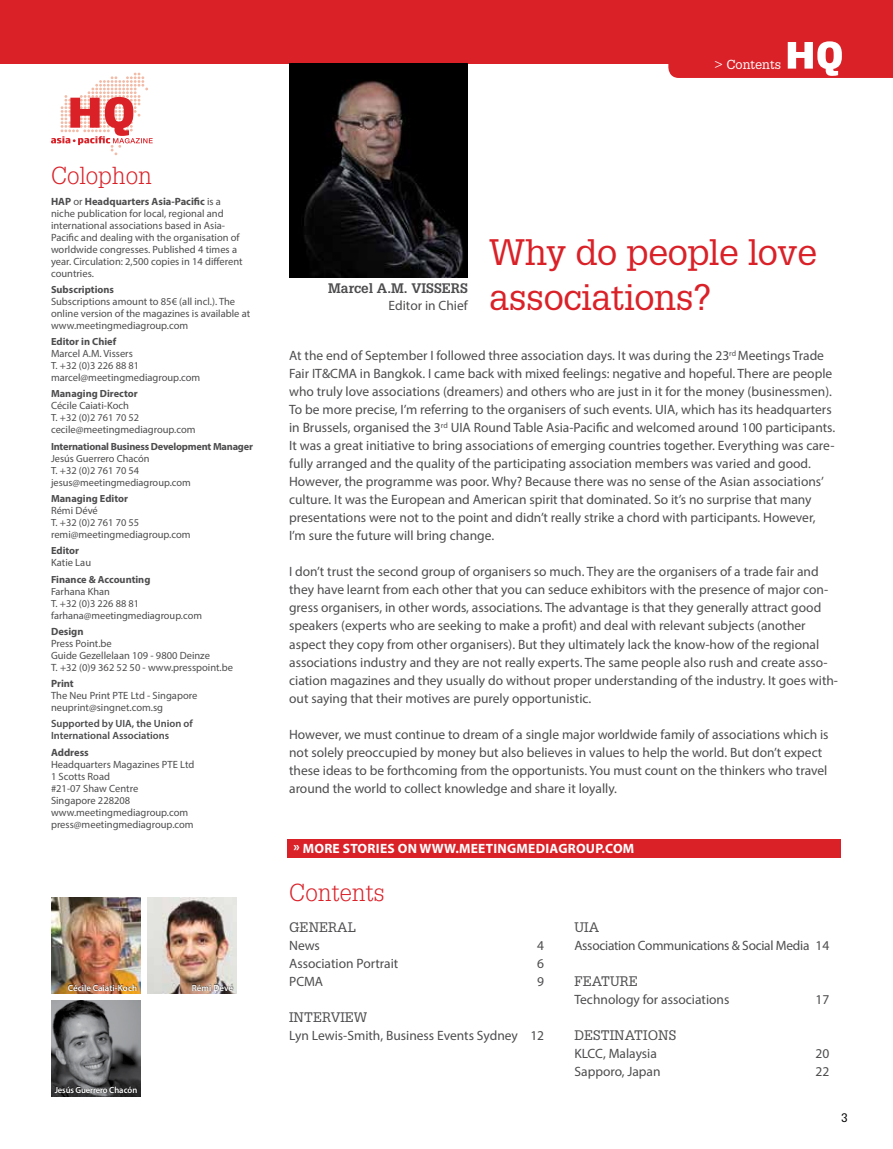
<style>
.page{position:relative;width:893px;height:1149px;background:#fff}
.page>*{position:absolute;margin:0;border:0;box-sizing:border-box;transform-origin:0 0}
.t1{font:36px/45px "Glypha LT";letter-spacing:-.01em;color:#da2128}
.t2{font:300 24px "Glypha LT";letter-spacing:.01em;color:#da2128}
.t3{font:13.5px/18px "Myriad Pro";color:#4d4d4f}
.t4{font:700 13.5px "Myriad Pro";letter-spacing:.02em;color:#fff}
.t5{font:13.5px "Myriad Pro";letter-spacing:-.02em;color:#4d4d4f}
.t6{font:13.5px "Glypha LT";color:#4d4d4f}
.t7{font:700 13.5px "Glypha LT";color:#4d4d4f}
.t8{font:12.75px "Glypha LT";color:#fff}
.t9{font:12px "Glypha LT";color:#000}
.t10{font:10.5px/12px "Myriad Pro";color:#4d4d4f}
.t11{font:600 10.5px/12px "Myriad Pro";color:#4d4d4f}
.t12{font:700 10.5px "Myriad Pro";color:#4d4d4f}
.t13{font:10.35px/12px "Myriad Pro";color:#4d4d4f}
.t14{font:700 10.35px "Myriad Pro";color:#4d4d4f}
.t15{font:700 10.35px "Myriad Pro";letter-spacing:-.02em;color:#4d4d4f}
.t16{font:600 9px "Myriad Pro";letter-spacing:-.005em;color:#fff}
.t17{font:600 9px "Myriad Pro";letter-spacing:-.005em;color:#fff;scale:.96 1}
.s1{font-weight:700}
</style>
<div class="page">
<div style="left:287px;top:839px;width:553px;height:18px;background:#da2128"></div>
<div style="left:0;top:0;width:893px;height:64px;background:#da2128"></div>
<svg style="left:668px;top:41px;width:225px;height:37px"></svg>
<svg style="left:51px;top:73px;width:102px;height:82px"></svg>
<img style="left:289px;top:64px;width:179px;height:213px">
<img style="left:51px;top:897px;width:90px;height:96px">
<div style="left:67px;top:983px;width:70px;height:7px;background:#000;opacity:.75"></div>
<img style="left:147px;top:897px;width:90px;height:96px">
<div style="left:192px;top:983px;width:41px;height:7px;background:#000;opacity:.75"></div>
<img style="left:51px;top:1000px;width:90px;height:95px">
<div style="left:54px;top:1085px;width:84px;height:8px;background:#000;opacity:.75"></div>
<p class="t8" style="left:714px;top:56px;width:68px">&gt; Contents</p>
<h2 class="t2" style="left:51px;top:162px;width:102px">Colophon</h2>
<p class="t10" style="left:51px;top:195px;width:193px"><span class="s1">HAP</span> or <span class="s1">Headquarters Asia-Pacific</span> is a niche publication for local, regional and international associations based in Asia-Pacific and dealing with the organisation of worldwide congresses. Published 4 times a year. Circulation: 2,500 copies in 14 different countries.</p>
<p class="t14" style="left:51px;top:282px;width:65px">Subscriptions</p>
<p class="t10" style="left:51px;top:295px;width:201px">Subscriptions amount to 85€ (all incl.). The online version of the magazines is available at www.meetingmediagroup.com</p>
<p class="t14" style="left:51px;top:335px;width:67px">Editor in Chief</p>
<p class="t10" style="left:51px;top:347px;width:83px">Marcel A.M. Vissers</p>
<p class="t13" style="left:51px;top:359px;width:90px">T. +32 (0)3 226 88 81</p>
<p class="t10" style="left:51px;top:371px;width:151px">marcel@meetingmediagroup.com</p>
<p class="t14" style="left:51px;top:387px;width:88px">Managing Director</p>
<p class="t10" style="left:51px;top:399px;width:80px">Cécile Caiati-Koch</p>
<p class="t13" style="left:51px;top:411px;width:90px">T. +32 (0)2 761 70 52</p>
<p class="t10" style="left:51px;top:423px;width:146px">cecile@meetingmediagroup.com</p>
<p class="t15" style="left:51px;top:439px;width:203px">International Business Development Manager</p>
<p class="t13" style="left:51px;top:452px;width:141px">Jesús Guerrero Chacón<br>T. +32 (0)2 761 70 54 jesus@meetingmediagroup.com</p>
<p class="t14" style="left:51px;top:491px;width:79px">Managing Editor</p>
<p class="t10" style="left:51px;top:504px;width:48px">Rémi Dévé</p>
<p class="t13" style="left:51px;top:516px;width:90px">T. +32 (0)2 761 70 55</p>
<p class="t10" style="left:51px;top:528px;width:141px">remi@meetingmediagroup.com</p>
<p class="t14" style="left:51px;top:544px;width:30px">Editor</p>
<p class="t10" style="left:51px;top:556px;width:42px">Katie Lau</p>
<p class="t14" style="left:51px;top:572px;width:101px">Finance &amp; Accounting</p>
<p class="t13" style="left:51px;top:584px;width:152px">Farhana Khan<br>T. +32 (0)3 226 88 81 farhana@meetingmediagroup.com</p>
<p class="t12" style="left:51px;top:624px;width:34px">Design</p>
<p class="t10" style="left:51px;top:637px;width:183px">Press Point.be<br>Guide Gezellelaan 109 - 9800 Deinze<br>T. +32 (0)9 362 52 50 - www.presspoint.be</p>
<p class="t12" style="left:51px;top:676px;width:24px">Print</p>
<p class="t10" style="left:51px;top:689px;width:148px">The Neu Print PTE Ltd - Singapore neuprint@singnet.com.sg</p>
<p class="t11" style="left:51px;top:717px;width:143px">Supported by UIA, the Union of<br>International Associations</p>
<p class="t12" style="left:51px;top:745px;width:39px">Address</p>
<p class="t10" style="left:51px;top:757px;width:145px">Headquarters Magazines PTE Ltd<br>1 Scotts Road<br>#21-07 Shaw Centre<br>Singapore 228208 www.meetingmediagroup.com press@meetingmediagroup.com</p>
<p class="t16" style="left:68px;top:981px;width:71px">Cécile Caiati-Koch</p>
<p class="t16" style="left:192px;top:981px;width:43px">Rémi Dévé</p>
<p class="t17" style="left:55px;top:1084px;width:87px">Jesús Guerrero Chacón</p>
<p class="t7" style="left:328px;top:280px;width:108px">Marcel A.M. VISSERS</p>
<p class="t3" style="left:389px;top:296px;width:81px">Editor in Chief</p>
<h1 class="t1" style="left:489px;top:228px;width:330px">Why do people love associations?</h1>
<p class="t3" style="left:289px;top:346px;width:548px">At the end of September I followed three association days. It was during the 23<sup>rd</sup> Meetings Trade Fair IT&amp;CMA in Bangkok. I came back with mixed feelings: negative and hopeful. There are people who truly love associations (dreamers) and others who are just in it for the money (businessmen).<br>To be more precise, I’m referring to the organisers of such events. UIA, which has its headquarters in Brussels, organised the 3<sup>rd</sup> UIA Round Table Asia-Pacific and welcomed around 100 participants.<br>It was a great initiative to bring associations of emerging countries together. Everything was care&shy;fully arranged and the quality of the participating association members was varied and good.<br>However, the programme was poor. Why? Because there was no sense of the Asian associations’ culture. It was the European and American spirit that dominated. So it’s no surprise that many presentations were not to the point and didn’t really strike a chord with participants. However, I’m sure the future will bring change.</p>
<p class="t3" style="left:289px;top:562px;width:550px">I don’t trust the second group of organisers so much. They are the organisers of a trade fair and they have learnt from each other that you can seduce exhibitors with the presence of major con&shy;gress organisers, in other words, associations. The advantage is that they generally attract good speakers (experts who are seeking to make a profit) and deal with relevant subjects (another aspect they copy from other organisers). But they ultimately lack the know-how of the regional associations industry and they are not really experts. The same people also rush and create asso&shy;ciation magazines and they usually do without proper understanding of the industry. It goes with&shy;out saying that their motives are purely opportunistic.</p>
<p class="t3" style="left:289px;top:724px;width:541px">However, we must continue to dream of a single major worldwide family of associations which is not solely preoccupied by money but also believes in values to help the world. But don’t expect these ideas to be forthcoming from the opportunists. You must count on the thinkers who travel around the world to collect knowledge and share it loyally.</p>
<p class="t4" style="left:293px;top:839px;width:341px">» More stories on www.meetingmediagroup.com</p>
<h2 class="t2" style="left:289px;top:878px;width:97px">Contents</h2>
<p class="t6" style="left:289px;top:919px;width:68px">GENERAL</p>
<p class="t3" style="left:289px;top:936px;width:32px">News</p>
<p class="t3" style="left:537px;top:936px;width:8px">4</p>
<p class="t3" style="left:289px;top:954px;width:111px">Association Portrait</p>
<p class="t3" style="left:537px;top:954px;width:8px">6</p>
<p class="t3" style="left:289px;top:972px;width:35px">PCMA</p>
<p class="t3" style="left:537px;top:972px;width:8px">9</p>
<p class="t6" style="left:289px;top:1009px;width:80px">INTERVIEW</p>
<p class="t3" style="left:289px;top:1026px;width:257px">Lyn Lewis-Smith, Business Events Sydney 12</p>
<p class="t6" style="left:574px;top:919px;width:26px">UIA</p>
<p class="t5" style="left:574px;top:937px;width:257px">Association Communications &amp; Social Media 14</p>
<p class="t6" style="left:574px;top:973px;width:65px">FEATURE</p>
<p class="t3" style="left:574px;top:990px;width:156px">Technology for associations</p>
<p class="t3" style="left:816px;top:990px;width:15px">17</p>
<p class="t6" style="left:574px;top:1027px;width:103px">DESTINATIONS</p>
<p class="t3" style="left:574px;top:1044px;width:84px">KLCC, Malaysia</p>
<p class="t3" style="left:816px;top:1044px;width:15px">20</p>
<p class="t3" style="left:574px;top:1062px;width:88px">Sapporo, Japan</p>
<p class="t3" style="left:816px;top:1062px;width:15px">22</p>
<p class="t9" style="left:841px;top:1109px;width:8px">3</p>
</div>
